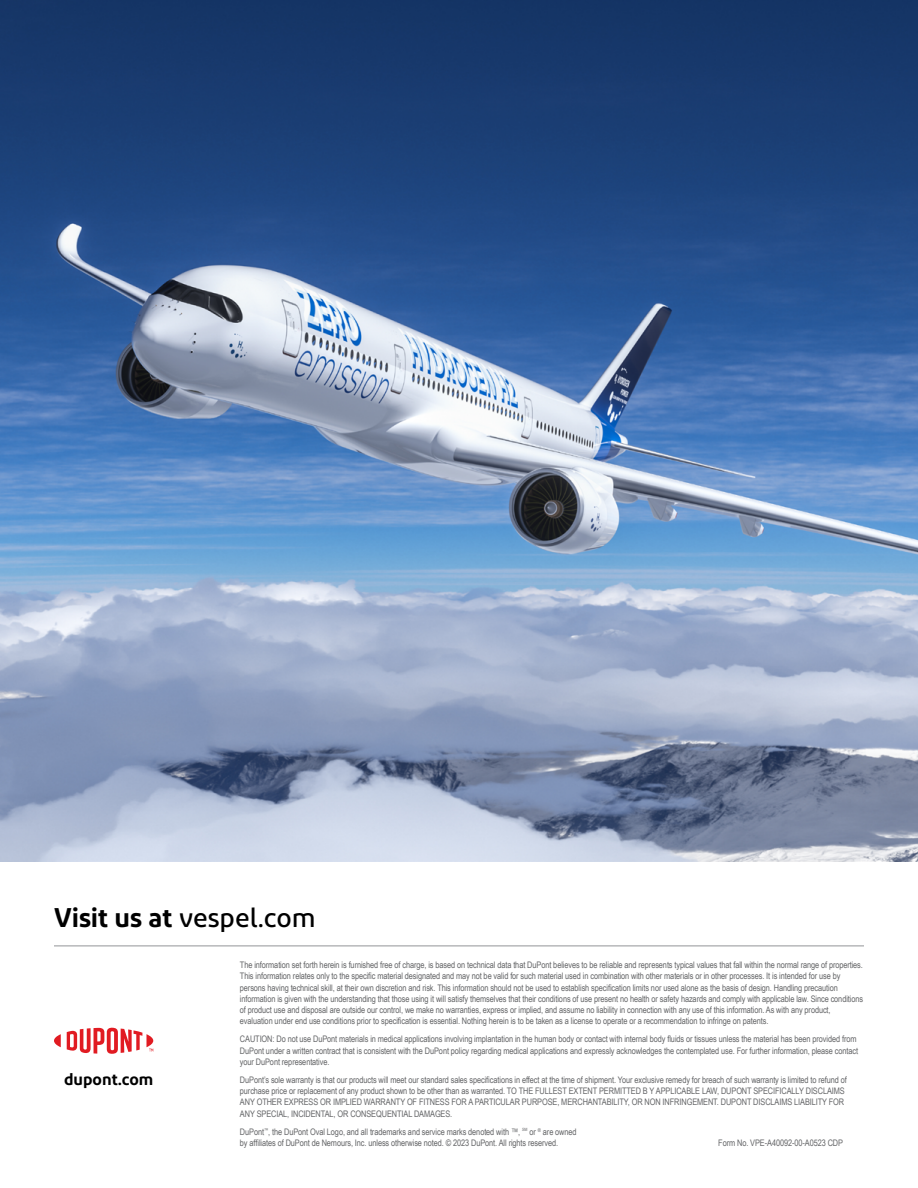
<style>
.page{position:relative;width:918px;height:1188px;background:#fff}
.page>*{position:absolute;margin:0;border:0;box-sizing:border-box;transform-origin:0 0}
.t1{font:500 27px "Diodrum";color:#000}
.Text_bottom_info{font:600 16.5px "Diodrum";color:#000}
.Footnote{font:9px/11.2px "Arial Narrow";letter-spacing:-.01em;color:#636466}
.s1{font-weight:600}
</style>
<div class="page">
<svg style="left:54px;top:1034px;width:7px;height:13px"></svg>
<svg style="left:67px;top:1028px;width:86px;height:26px"></svg>
<hr style="left:54px;top:946px;width:810px;height:1px;background:#939598">
<img style="left:0;top:0;width:918px;height:861px">
<p class="t1" style="left:54px;top:901px;width:263px"><span class="s1">Visit us at</span> vespel.com</p>
<p class="Footnote" style="left:240px;top:959px;width:625px">The information set forth herein is furnished free of charge, is based on technical data that DuPont believes to be reliable and represents typical values that fall within the normal range of properties.<br>This information relates only to the specific material designated and may not be valid for such material used in combination with other materials or in other processes. It is intended for use by persons having technical skill, at their own discretion and risk. This information should not be used to establish specification limits nor used alone as the basis of design. Handling precaution information is given with the understanding that those using it will satisfy themselves that their conditions of use present no health or safety hazards and comply with applicable law. Since conditions of product use and disposal are outside our control, we make no warranties, express or implied, and assume no liability in connection with any use of this information. As with any product, evaluation under end use conditions prior to specification is essential. Nothing herein is to be taken as a license to operate or a recommendation to infringe on patents.</p>
<p class="Footnote" style="left:240px;top:1033px;width:620px">CAUTION: Do not use DuPont materials in medical applications involving implantation in the human body or contact with internal body fluids or tissues unless the material has been provided from<br>DuPont under a written contract that is consistent with the DuPont policy regarding medical applications and expressly acknowledges the contemplated use. For further information, please contact your DuPont representative.</p>
<p class="Footnote" style="left:240px;top:1074px;width:609px">DuPont’s sole warranty is that our products will meet our standard sales specifications in effect at the time of shipment. Your exclusive remedy for breach of such warranty is limited to refund of purchase price or replacement of any product shown to be other than as warranted. TO THE FULLEST EXTENT PERMITTED B Y APPLICABLE LAW, DUPONT SPECIFICALLY DISCLAIMS ANY OTHER EXPRESS OR IMPLIED WARRANTY OF FITNESS FOR A PARTICULAR PURPOSE, MERCHANTABILITY, OR NON INFRINGEMENT. DUPONT DISCLAIMS LIABILITY FOR ANY SPECIAL, INCIDENTAL, OR CONSEQUENTIAL DAMAGES.</p>
<p class="Footnote" style="left:240px;top:1126px;width:338px">DuPont<sup>™</sup>, the DuPont Oval Logo, and all trademarks and service marks denoted with ™, <sup>SM</sup> or <sup>®</sup> are owned by affiliates of DuPont de Nemours, Inc. unless otherwise noted. © 2023 DuPont. All rights reserved.</p>
<p class="Footnote" style="left:718px;top:1137px;width:126px">Form No. VPE-A40092-00-A0523 CDP</p>
<p class="Text_bottom_info" style="left:64px;top:1068px;width:91px">dupont.com</p>
</div>
